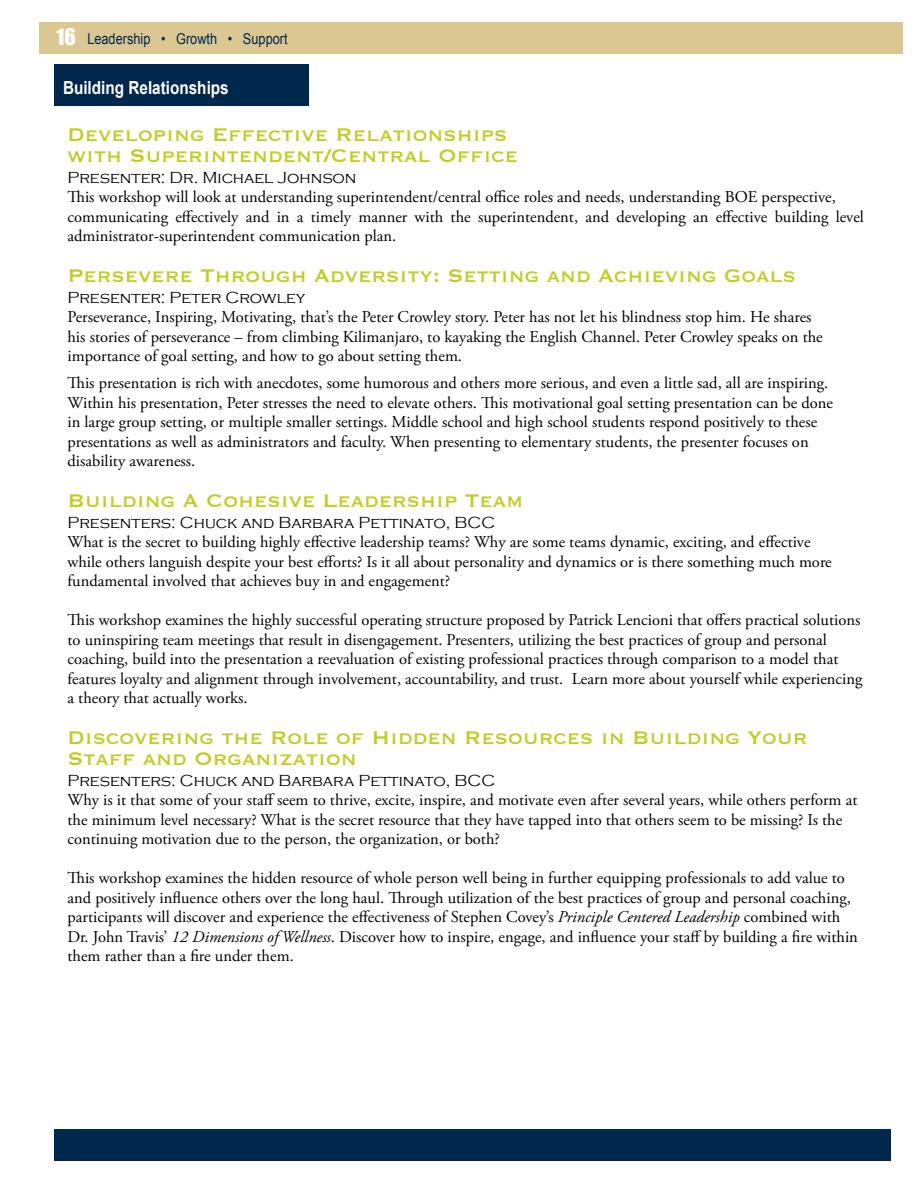
<style>
.page{position:relative;width:918px;height:1188px;background:#fff}
.page>*{position:absolute;margin:0;border:0;box-sizing:border-box;transform-origin:0 0}
.t1{font:24px/21px "Copperplate";color:#c1cd23}
.t2{font:21px "Impact";color:#fff}
.t3{font:700 18px "Arial";color:#fff;scale:.85 1}
.t4{font:16.5px/19.5px "Adobe Garamond Pro";color:#000}
.t5{font:300 16.5px "Copperplate Gothic";color:#000}
.t6{font:15px "Arial";color:#00274c;scale:.85 1}
.s1{font-style:italic}
</style>
<div class="page">
<div style="left:54px;top:1130px;width:837px;height:31px;background:#00274c"></div>
<div style="left:39px;top:22px;width:864px;height:32px;background:#dac792"></div>
<div style="left:54px;top:64px;width:255px;height:42px;background:#00274c"></div>
<p class="t2" style="left:56px;top:21px;width:21px">16</p>
<p class="t3" style="left:63px;top:76px;width:197px">Building Relationships</p>
<h1 class="t1" style="left:68px;top:122px;width:452px">Developing Effective Relationships with Superintendent/Central Office</h1>
<p class="t5" style="left:68px;top:169px;width:290px">Presenter: Dr. Michael Johnson</p>
<p class="t4" style="left:68px;top:188px;width:798px">This workshop will look at understanding superintendent/central office roles and needs, understanding BOE perspective, communicating effectively and in a timely manner with the superintendent, and developing an effective building level administrator-superintendent communication plan.</p>
<h1 class="t1" style="left:68px;top:263px;width:730px">Persevere Through Adversity: Setting and Achieving Goals</h1>
<p class="t5" style="left:68px;top:289px;width:239px">Presenter: Peter Crowley</p>
<p class="t4" style="left:68px;top:308px;width:757px">Perseverance, Inspiring, Motivating, that’s the Peter Crowley story. Peter has not let his blindness stop him. He shares his stories of perseverance – from climbing Kilimanjaro, to kayaking the English Channel. Peter Crowley speaks on the importance of goal setting, and how to go about setting them.</p>
<p class="t4" style="left:68px;top:374px;width:767px">This presentation is rich with anecdotes, some humorous and others more serious, and even a little sad, all are inspiring.<br>Within his presentation, Peter stresses the need to elevate others. This motivational goal setting presentation can be done in large group setting, or multiple smaller settings. Middle school and high school students respond positively to these presentations as well as administrators and faculty. When presenting to elementary students, the presenter focuses on disability awareness.</p>
<h1 class="t1" style="left:68px;top:488px;width:458px">Building A Cohesive Leadership Team</h1>
<p class="t5" style="left:68px;top:514px;width:429px">Presenters: Chuck and Barbara Pettinato, BCC</p>
<p class="t4" style="left:68px;top:533px;width:766px">What is the secret to building highly effective leadership teams? Why are some teams dynamic, exciting, and effective while others languish despite your best efforts? Is it all about personality and dynamics or is there something much more fundamental involved that achieves buy in and engagement?</p>
<p class="t4" style="left:68px;top:611px;width:796px">This workshop examines the highly successful operating structure proposed by Patrick Lencioni that offers practical solutions to uninspiring team meetings that result in disengagement. Presenters, utilizing the best practices of group and personal coaching, build into the presentation a reevaluation of existing professional practices through comparison to a model that features loyalty and alignment through involvement, accountability, and trust. Learn more about yourself while experiencing a theory that actually works.</p>
<h1 class="t1" style="left:68px;top:725px;width:742px">Discovering the Role of Hidden Resources in Building Your<br>Staff and Organization</h1>
<p class="t5" style="left:68px;top:772px;width:429px">Presenters: Chuck and Barbara Pettinato, BCC</p>
<p class="t4" style="left:68px;top:791px;width:791px">Why is it that some of your staff seem to thrive, excite, inspire, and motivate even after several years, while others perform at the minimum level necessary? What is the secret resource that they have tapped into that others seem to be missing? Is the continuing motivation due to the person, the organization, or both?</p>
<p class="t4" style="left:68px;top:869px;width:792px">This workshop examines the hidden resource of whole person well being in further equipping professionals to add value to and positively influence others over the long haul. Through utilization of the best practices of group and personal coaching, participants will discover and experience the effectiveness of Stephen Covey’s <span class="s1">Principle Centered Leadership</span> combined with Dr. John Travis’ <span class="s1">12 Dimensions of Wellness</span>. Discover how to inspire, engage, and influence your staff by building a fire within them rather than a fire under them.</p>
<p class="t6" style="left:87px;top:29px;width:237px">Leadership • Growth • Support</p>
</div>
